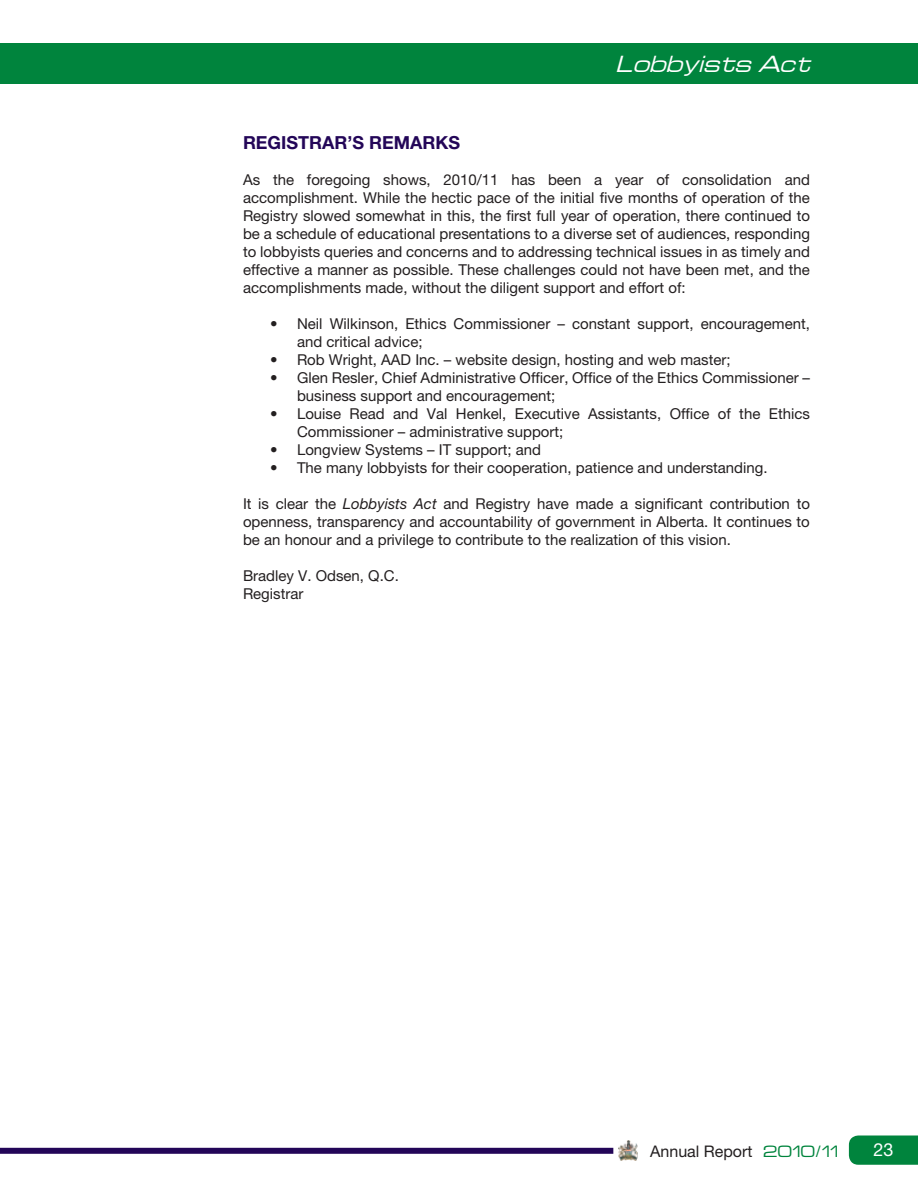
<style>
.page{position:relative;width:918px;height:1188px;background:#fff}
.page>*{position:absolute;margin:0;border:0;box-sizing:border-box;transform-origin:0 0}
.t1{font:italic 21px "Euro Technic Ext";color:#fff}
.t2{font:700 18px "Helvetica Neue";color:#230658}
.t3{font:18px "Helvetica Neue";color:#fff}
.t4{font:16.05px "Helvetica Neue";color:#231f20}
.t5{font:15px/18px "Helvetica Neue";color:#231f20}
.s1{font-style:italic}
.s2{font-family:"Euro Technic Ext";font-size:14.7px;color:#00843d}
</style>
<div class="page">
<div style="left:0;top:1148px;width:613px;height:6px;background:#230658"></div>
<div style="left:849px;top:1136px;width:69px;height:29px;background:#00843d"></div>
<img style="left:618px;top:1140px;width:19px;height:20px">
<div style="left:0;top:43px;width:918px;height:41px;background:#00843d"></div>
<h1 class="t1" style="left:616px;top:51px;width:203px">Lobbyists Act</h1>
<p class="t2" style="left:243px;top:132px;width:219px">REGISTRAR’S REMARKS</p>
<p class="t5" style="left:243px;top:171px;width:569px;text-align:justify">As the foregoing shows, 2010/11 has been a year of consolidation and accomplishment. While the hectic pace of the initial five months of operation of the Registry slowed somewhat in this, the first full year of operation, there continued to be a schedule of educational presentations to a diverse set of audiences, responding to lobbyists queries and concerns and to addressing technical issues in as timely and effective a manner as possible. These challenges could not have been met, and the accomplishments made, without the diligent support and effort of:</p>
<p class="t5" style="left:297px;top:315px;width:515px;text-indent:-27px">• Neil Wilkinson, Ethics Commissioner – constant support, encouragement, and critical advice;</p>
<p class="t5" style="left:270px;top:351px;width:462px">• Rob Wright, AAD Inc. – website design, hosting and web master;</p>
<p class="t5" style="left:297px;top:369px;width:515px;text-indent:-27px">• Glen Resler, Chief Administrative Officer, Office of the Ethics Commissioner – business support and encouragement;</p>
<p class="t5" style="left:297px;top:405px;width:514px;text-indent:-27px">• Louise Read and Val Henkel, Executive Assistants, Office of the Ethics<br>Commissioner – administrative support;</p>
<p class="t5" style="left:270px;top:441px;width:273px">• Longview Systems – IT support; and</p>
<p class="t5" style="left:270px;top:459px;width:499px">• The many lobbyists for their cooperation, patience and understanding.</p>
<p class="t5" style="left:243px;top:495px;width:569px;text-align:justify">It is clear the <span class="s1">Lobbyists Act</span> and Registry have made a significant contribution to openness, transparency and accountability of government in Alberta. It continues to be an honour and a privilege to contribute to the realization of this vision.</p>
<p class="t5" style="left:243px;top:567px;width:157px">Bradley V. Odsen, Q.C.<br>Registrar</p>
<p class="t4" style="left:650px;top:1142px;width:189px">Annual Report <span class="s2">2010/11</span></p>
<p class="t3" style="left:873px;top:1139px;width:22px">23</p>
</div>
